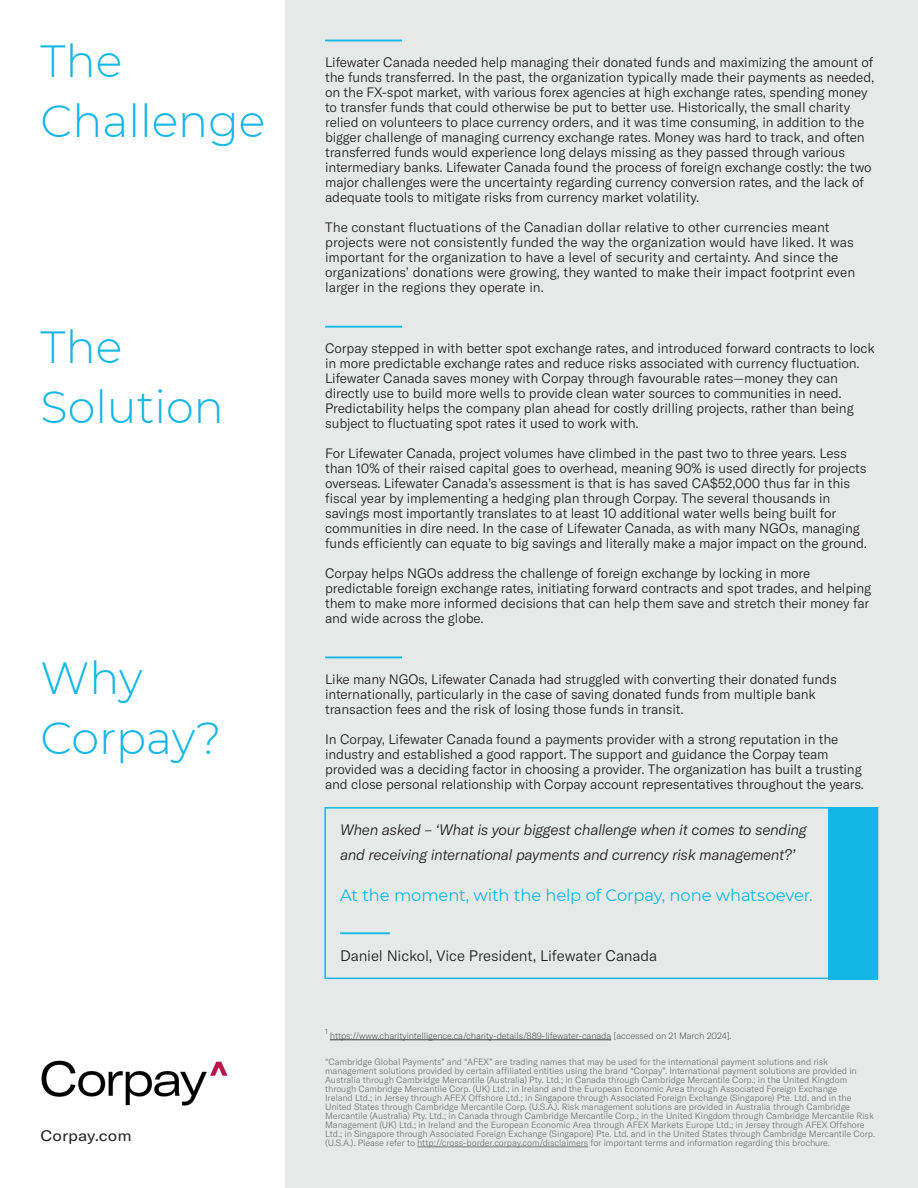
<style>
.page{position:relative;width:918px;height:1188px;background:#e5eae8}
.page>*{position:absolute;margin:0;border:0;box-sizing:border-box;transform-origin:0 0}
.t1{font:300 45px/60px "Montserrat";color:#13b6e4}
.Client_Testimonial{font:16.5px "Montserrat";letter-spacing:-.005em;color:#13b6e4}
.Client_Testimonial-2{font:italic 300 15px/25.5px "GT America";letter-spacing:-.025em;color:#231f20}
.t2{font:300 15px "GT America";letter-spacing:-.01em;color:#231f20}
.t3{font:15px "GT America";color:#232323;scale:1.14 1}
.t4{font:300 13.5px/15px "GT America";letter-spacing:-.01em;color:#231f20}
.t5{font:300 9px/9px "GT America";letter-spacing:-.01em;color:#787878}
.t6{font:100 9px "GT America";letter-spacing:-.01em;color:#3c3c3c}
.t7{font:100 7.5px "GT America";color:#3c3c3c}
</style>
<div class="page">
<div style="left:0;top:0;width:285px;height:1188px;background:#fff"></div>
<hr style="left:330px;top:1040px;width:281px;height:1px;background:#3c3c3c">
<hr style="left:325px;top:326px;width:77px;height:2px;background:#13b6e4">
<hr style="left:325px;top:657px;width:77px;height:1px;background:#13b6e4">
<hr style="left:417px;top:1147px;width:171px;height:1px;background:#787878">
<img style="left:41px;top:1060px;width:187px;height:46px">
<hr style="left:325px;top:40px;width:77px;height:1px;background:#13b6e4">
<div style="left:324px;top:807px;width:554px;height:172px;border:2px solid #13b6e4"></div>
<hr style="left:340px;top:932px;width:50px;height:2px;background:#13b6e4">
<div style="left:828px;top:807px;width:50px;height:173px;background:#13b6e4"></div>
<p class="t1" style="left:41px;top:30px;width:226px">The<br>Challenge</p>
<p class="t1" style="left:41px;top:316px;width:185px">The<br>Solution</p>
<p class="t1" style="left:41px;top:647px;width:183px">Why<br>Corpay?</p>
<p class="t4" style="left:325px;top:55px;width:551px">Lifewater Canada needed help managing their donated funds and maximizing the amount of the funds transferred. In the past, the organization typically made their payments as needed, on the FX-spot market, with various forex agencies at high exchange rates, spending money to transfer funds that could otherwise be put to better use. Historically, the small charity relied on volunteers to place currency orders, and it was time consuming, in addition to the bigger challenge of managing currency exchange rates. Money was hard to track, and often transferred funds would experience long delays missing as they passed through various intermediary banks. Lifewater Canada found the process of foreign exchange costly: the two major challenges were the uncertainty regarding currency conversion rates, and the lack of adequate tools to mitigate risks from currency market volatility.</p>
<p class="t4" style="left:325px;top:220px;width:532px">The constant fluctuations of the Canadian dollar relative to other currencies meant projects were not consistently funded the way the organization would have liked. It was important for the organization to have a level of security and certainty. And since the organizations’ donations were growing, they wanted to make their impact footprint even larger in the regions they operate in.</p>
<p class="t4" style="left:325px;top:341px;width:551px">Corpay stepped in with better spot exchange rates, and introduced forward contracts to lock in more predictable exchange rates and reduce risks associated with currency fluctuation.<br>Lifewater Canada saves money with Corpay through favourable rates—money they can directly use to build more wells to provide clean water sources to communities in need.<br>Predictability helps the company plan ahead for costly drilling projects, rather than being subject to fluctuating spot rates it used to work with.</p>
<p class="t4" style="left:325px;top:446px;width:543px">For Lifewater Canada, project volumes have climbed in the past two to three years. Less than 10% of their raised capital goes to overhead, meaning 90% is used directly for projects overseas. Lifewater Canada’s assessment is that is has saved CA$52,000 thus far in this fiscal year by implementing a hedging plan through Corpay. The several thousands in savings most importantly translates to at least 10 additional water wells being built for communities in dire need. In the case of Lifewater Canada, as with many NGOs, managing funds efficiently can equate to big savings and literally make a major impact on the ground.</p>
<p class="t4" style="left:325px;top:566px;width:548px">Corpay helps NGOs address the challenge of foreign exchange by locking in more predictable foreign exchange rates, initiating forward contracts and spot trades, and helping them to make more informed decisions that can help them save and stretch their money far and wide across the globe.</p>
<p class="t4" style="left:325px;top:672px;width:513px">Like many NGOs, Lifewater Canada had struggled with converting their donated funds internationally, particularly in the case of saving donated funds from multiple bank transaction fees and the risk of losing those funds in transit.</p>
<p class="t4" style="left:325px;top:732px;width:540px">In Corpay, Lifewater Canada found a payments provider with a strong reputation in the industry and established a good rapport. The support and guidance the Corpay team provided was a deciding factor in choosing a provider. The organization has built a trusting and close personal relationship with Corpay account representatives throughout the years.</p>
<p class="Client_Testimonial-2" style="left:340px;top:817px;width:468px">When asked – ‘What is your biggest challenge when it comes to sending and receiving international payments and currency risk management?’</p>
<p class="Client_Testimonial" style="left:340px;top:883px;width:474px">At the moment, with the help of Corpay, none whatsoever.</p>
<p class="t2" style="left:340px;top:947px;width:319px">Daniel Nickol, Vice President, Lifewater Canada</p>
<p class="t7" style="left:325px;top:1027px;width:4px">1</p>
<p class="t6" style="left:330px;top:1031px;width:403px">https://www.charityintelligence.ca/charity-details/889-lifewater-canada [accessed on 21 March 2024].</p>
<p class="t5" style="left:325px;top:1057px;width:552px">“Cambridge Global Payments” and “AFEX” are trading names that may be used for the international payment solutions and risk management solutions provided by certain affiliated entities using the brand “Corpay”. International payment solutions are provided in Australia through Cambridge Mercantile (Australia) Pty. Ltd.; in Canada through Cambridge Mercantile Corp.; in the United Kingdom through Cambridge Mercantile Corp. (UK) Ltd.; in Ireland and the European Economic Area through Associated Foreign Exchange<br>Ireland Ltd.; in Jersey through AFEX Offshore Ltd.; in Singapore through Associated Foreign Exchange (Singapore) Pte. Ltd. and in the United States through Cambridge Mercantile Corp. (U.S.A.). Risk management solutions are provided in Australia through Cambridge Mercantile (Australia) Pty. Ltd.; in Canada through Cambridge Mercantile Corp.; in the United Kingdom through Cambridge Mercantile Risk Management (UK) Ltd.; in Ireland and the European Economic Area through AFEX Markets Europe Ltd.; in Jersey through AFEX Offshore Ltd.; in Singapore through Associated Foreign Exchange (Singapore) Pte. Ltd. and in the United States through Cambridge Mercantile Corp.</p>
<p class="t3" style="left:40px;top:1127px;width:82px">Corpay.com</p>
<p class="t5" style="left:325px;top:1138px;width:506px">(U.S.A.). Please refer to http://cross-border.corpay.com/disclaimers for important terms and information regarding this brochure.</p>
</div>
